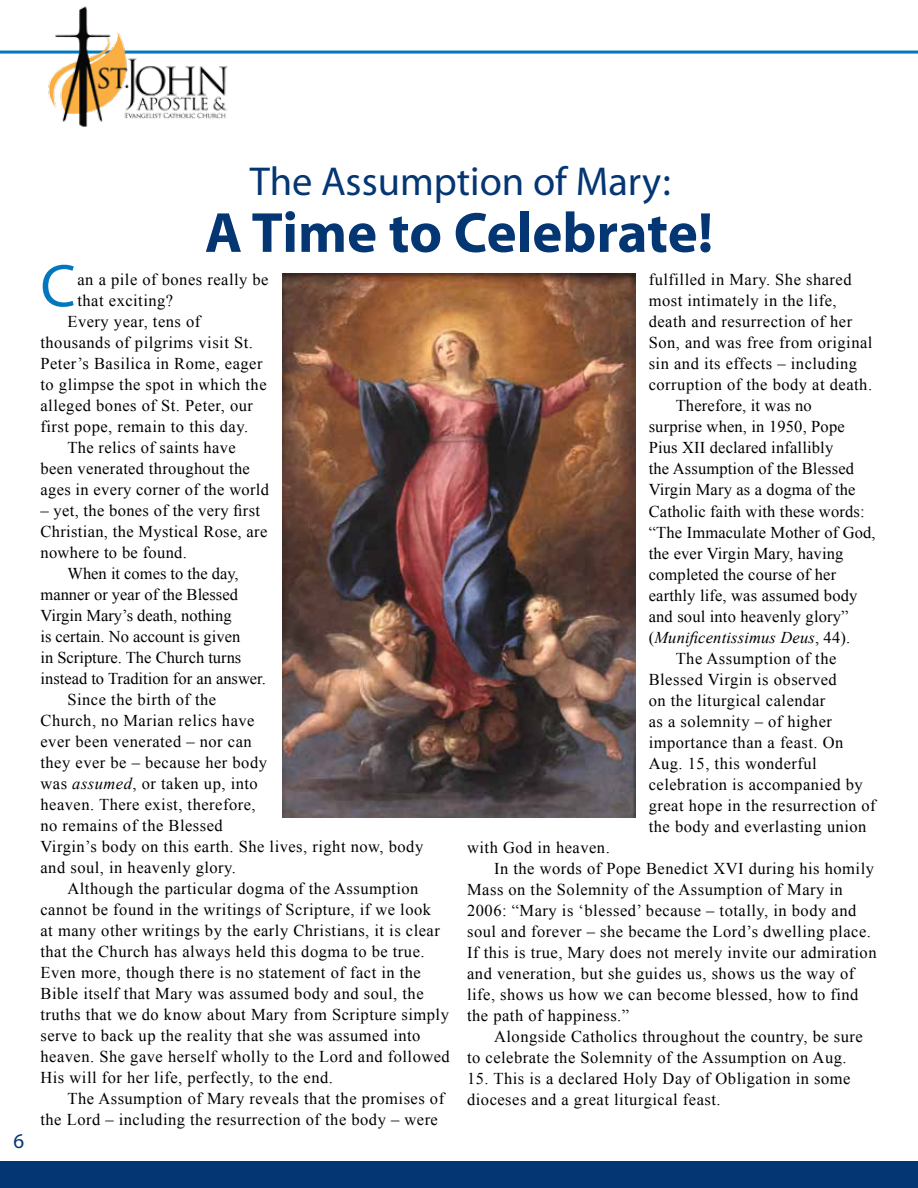
<style>
.page{position:relative;width:918px;height:1188px;background:#fff}
.page>*{position:absolute;margin:0;border:0;box-sizing:border-box;transform-origin:0 0}
.t1{font:60.6px "Myriad";color:#0077be}
.t2{font:700 57px "Myriad";color:#043673}
.t3{font:40.5px "Myriad";color:#043673}
.t4{font:21px "Myriad";color:#043673}
.t5{font:16.5px/21px "Times New Roman";letter-spacing:.03em;color:#000}
.t6{font:16.5px "Times New Roman";letter-spacing:.01em;color:#000}
.t7{font:16.5px "Times New Roman";color:#000}
.t8{font:italic 16.5px "Times New Roman";letter-spacing:.01em;color:#000}
.s1{font-style:italic}
.s2{font-style:normal}
</style>
<div class="page">
<hr style="left:0;top:51px;width:918px;height:3px;background:#0077be">
<img style="left:27px;top:6px;width:219px;height:121px">
<div style="left:0;top:1161px;width:918px;height:27px;background:#043673"></div>
<img style="left:283px;top:274px;width:352px;height:543px">
<p class="t4" style="left:14px;top:1131px;width:12px">6</p>
<h3 class="t3" style="left:250px;top:161px;width:422px">The Assumption of Mary:</h3>
<h2 class="t2" style="left:205px;top:203px;width:510px">A Time to Celebrate!</h2>
<h1 class="t1" style="left:40px;top:256px;width:37px">C</h1>
<p class="t5" style="left:77px;top:269px;width:193px">an a pile of bones really be</p>
<p class="t5" style="left:77px;top:290px;width:97px">that exciting?</p>
<p class="t5" style="left:67px;top:311px;width:134px">Every year, tens of</p>
<p class="t5" style="left:41px;top:332px;width:214px">thousands of pilgrims visit St.</p>
<p class="t5" style="left:41px;top:353px;width:224px">Peter’s Basilica in Rome, eager</p>
<p class="t5" style="left:41px;top:374px;width:228px">to glimpse the spot in which the</p>
<p class="t5" style="left:41px;top:395px;width:214px">alleged bones of St. Peter, our</p>
<p class="t5" style="left:41px;top:416px;width:209px">first pope, remain to this day.</p>
<p class="t5" style="left:67px;top:437px;width:170px">The relics of saints have</p>
<p class="t5" style="left:41px;top:458px;width:211px">been venerated throughout the</p>
<p class="t5" style="left:41px;top:479px;width:230px">ages in every corner of the world</p>
<p class="t5" style="left:41px;top:500px;width:221px">– yet, the bones of the very first</p>
<p class="t5" style="left:41px;top:521px;width:228px">Christian, the Mystical Rose, are</p>
<p class="t5" style="left:41px;top:542px;width:148px">nowhere to be found.</p>
<p class="t7" style="left:67px;top:563px;width:173px">When it comes to the day,</p>
<p class="t7" style="left:41px;top:584px;width:199px">manner or year of the Blessed</p>
<p class="t7" style="left:41px;top:605px;width:193px">Virgin Mary’s death, nothing</p>
<p class="t7" style="left:41px;top:626px;width:201px">is certain. No account is given</p>
<p class="t7" style="left:41px;top:647px;width:202px">in Scripture. The Church turns</p>
<p class="t7" style="left:41px;top:668px;width:227px">instead to Tradition for an answer.</p>
<p class="t5" style="left:67px;top:689px;width:150px">Since the birth of the</p>
<p class="t5" style="left:41px;top:710px;width:216px">Church, no Marian relics have</p>
<p class="t5" style="left:41px;top:731px;width:213px">ever been venerated – nor can</p>
<p class="t5" style="left:41px;top:752px;width:228px">they ever be – because her body</p>
<p class="t5" style="left:41px;top:773px;width:219px">was <span class="s1">assumed</span>, or taken up, into</p>
<p class="t5" style="left:41px;top:794px;width:217px">heaven. There exist, therefore,</p>
<p class="t5" style="left:41px;top:815px;width:184px">no remains of the Blessed</p>
<p class="t5" style="left:41px;top:836px;width:384px">Virgin’s body on this earth. She lives, right now, body</p>
<p class="t5" style="left:41px;top:857px;width:197px">and soul, in heavenly glory.</p>
<p class="t5" style="left:67px;top:878px;width:352px">Although the particular dogma of the Assumption</p>
<p class="t5" style="left:41px;top:899px;width:392px">cannot be found in the writings of Scripture, if we look</p>
<p class="t5" style="left:41px;top:920px;width:401px">at many other writings by the early Christians, it is clear</p>
<p class="t5" style="left:41px;top:941px;width:386px">that the Church has always held this dogma to be true.</p>
<p class="t5" style="left:41px;top:962px;width:382px">Even more, though there is no statement of fact in the</p>
<p class="t5" style="left:41px;top:983px;width:385px">Bible itself that Mary was assumed body and soul, the</p>
<p class="t5" style="left:41px;top:1004px;width:410px">truths that we do know about Mary from Scripture simply</p>
<p class="t5" style="left:41px;top:1025px;width:382px">serve to back up the reality that she was assumed into</p>
<p class="t5" style="left:41px;top:1046px;width:411px">heaven. She gave herself wholly to the Lord and followed</p>
<p class="t5" style="left:41px;top:1067px;width:294px">His will for her life, perfectly, to the end.</p>
<p class="t5" style="left:67px;top:1088px;width:378px">The Assumption of Mary reveals that the promises of</p>
<p class="t5" style="left:41px;top:1109px;width:399px">the Lord – including the resurrection of the body – were</p>
<p class="t5" style="left:649px;top:269px;width:204px">fulfilled in Mary. She shared</p>
<p class="t5" style="left:649px;top:290px;width:190px">most intimately in the life,</p>
<p class="t5" style="left:649px;top:311px;width:205px">death and resurrection of her</p>
<p class="t5" style="left:649px;top:332px;width:225px">Son, and was free from original</p>
<p class="t5" style="left:649px;top:353px;width:210px">sin and its effects – including</p>
<p class="t5" style="left:649px;top:374px;width:225px">corruption of the body at death.</p>
<p class="t6" style="left:676px;top:395px;width:138px">Therefore, it was no</p>
<p class="t6" style="left:649px;top:416px;width:198px">surprise when, in 1950, Pope</p>
<p class="t6" style="left:649px;top:437px;width:186px">Pius XII declared infallibly</p>
<p class="t6" style="left:649px;top:458px;width:207px">the Assumption of the Blessed</p>
<p class="t6" style="left:649px;top:479px;width:208px">Virgin Mary as a dogma of the</p>
<p class="t6" style="left:649px;top:500px;width:217px">Catholic faith with these words:</p>
<p class="t6" style="left:649px;top:521px;width:229px">“The Immaculate Mother of God,</p>
<p class="t6" style="left:649px;top:542px;width:196px">the ever Virgin Mary, having</p>
<p class="t6" style="left:649px;top:563px;width:189px">completed the course of her</p>
<p class="t6" style="left:649px;top:584px;width:210px">earthly life, was assumed body</p>
<p class="t6" style="left:649px;top:605px;width:201px">and soul into heavenly glory”</p>
<p class="t8" style="left:649px;top:626px;width:203px"><span class="s2">(</span>Munificentissimus Deus<span class="s2">, 44).</span></p>
<p class="t5" style="left:676px;top:647px;width:162px">The Assumption of the</p>
<p class="t5" style="left:649px;top:668px;width:190px">Blessed Virgin is observed</p>
<p class="t5" style="left:649px;top:689px;width:178px">on the liturgical calendar</p>
<p class="t5" style="left:649px;top:710px;width:185px">as a solemnity – of higher</p>
<p class="t5" style="left:649px;top:731px;width:196px">importance than a feast. On</p>
<p class="t5" style="left:649px;top:752px;width:170px">Aug. 15, this wonderful</p>
<p class="t5" style="left:649px;top:773px;width:216px">celebration is accompanied by</p>
<p class="t5" style="left:649px;top:794px;width:229px">great hope in the resurrection of</p>
<p class="t5" style="left:649px;top:815px;width:219px">the body and everlasting union</p>
<p class="t5" style="left:467px;top:836px;width:144px">with God in heaven.</p>
<p class="t5" style="left:494px;top:857px;width:381px">In the words of Pope Benedict XVI during his homily</p>
<p class="t5" style="left:467px;top:878px;width:377px">Mass on the Solemnity of the Assumption of Mary in</p>
<p class="t5" style="left:467px;top:899px;width:391px">2006: “Mary is ‘blessed’ because – totally, in body and</p>
<p class="t5" style="left:467px;top:920px;width:405px">soul and forever – she became the Lord’s dwelling place.</p>
<p class="t5" style="left:467px;top:941px;width:411px">If this is true, Mary does not merely invite our admiration</p>
<p class="t5" style="left:467px;top:962px;width:389px">and veneration, but she guides us, shows us the way of</p>
<p class="t5" style="left:467px;top:983px;width:393px">life, shows us how we can become blessed, how to find</p>
<p class="t5" style="left:467px;top:1004px;width:164px">the path of happiness.”</p>
<p class="t5" style="left:494px;top:1025px;width:370px">Alongside Catholics throughout the country, be sure</p>
<p class="t5" style="left:467px;top:1046px;width:381px">to celebrate the Solemnity of the Assumption on Aug.</p>
<p class="t5" style="left:467px;top:1067px;width:385px">15. This is a declared Holy Day of Obligation in some dioceses and a great liturgical feast.</p>
</div>
